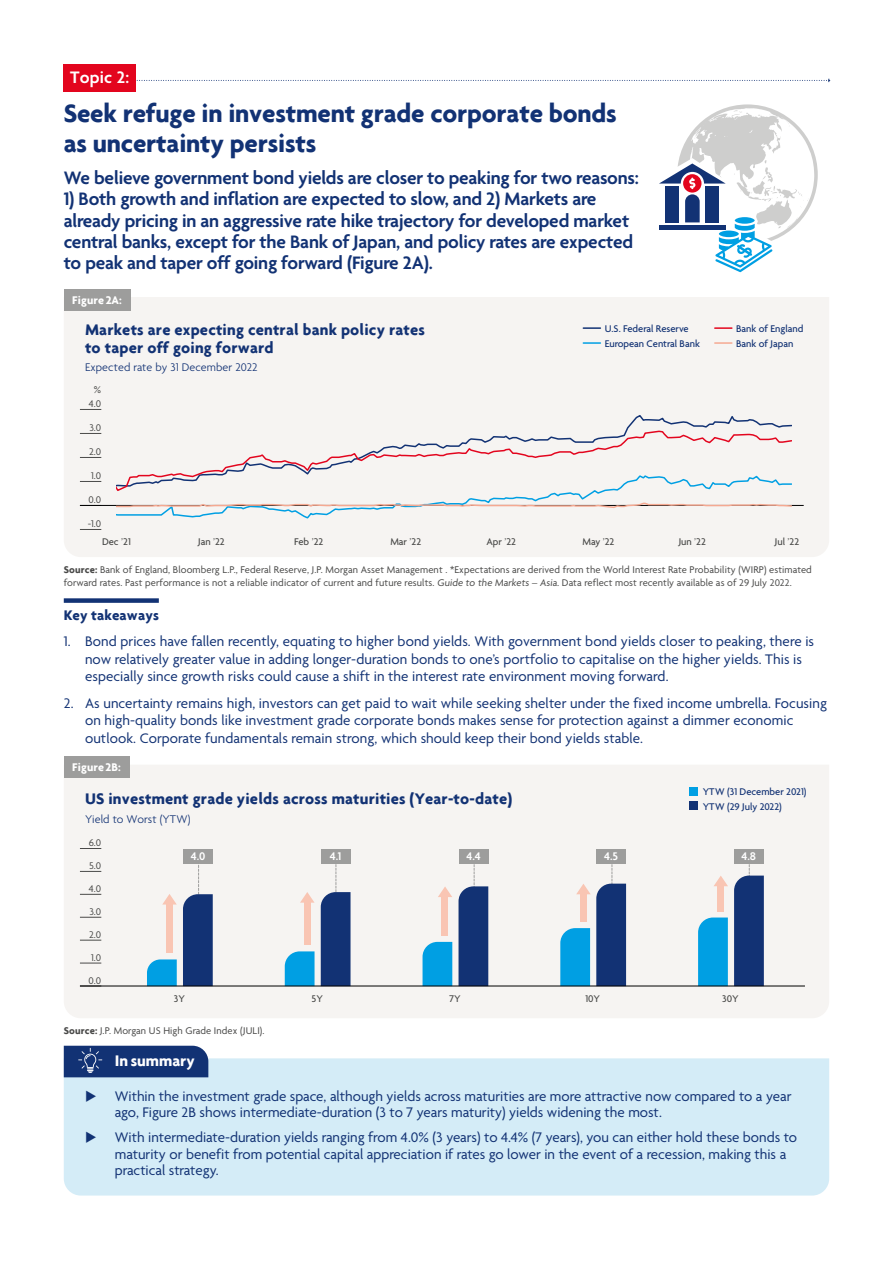
<style>
.page{position:relative;width:893px;height:1263px;background:#fff}
.page>*{position:absolute;margin:0;border:0;box-sizing:border-box;transform-origin:0 0}
.t1{font:700 27px/30px "Agenda";letter-spacing:-.01em;color:#123274}
.t2{font:600 19.5px/21.3px "Agenda";letter-spacing:-.01em;color:#123274}
.t3{font:600 18px "Agenda";letter-spacing:.01em;color:#fff}
.t4{font:700 16.5px/18px "Agenda";letter-spacing:.01em;color:#123274}
.t5{font:700 16.5px "Agenda";color:#fff}
.t6{font:15px/17.7px "Agenda";color:#123274}
.t7{font:700 15px "Agenda";letter-spacing:.005em;color:#123274}
.t8{font:300 12px "Agenda";letter-spacing:.01em;color:#123274}
.t9{font:700 12px "Agenda";letter-spacing:.01em;color:#fff}
.t10{font:600 12px "Agenda";color:#fff}
.t11{font:10.5px/23px "Agenda";letter-spacing:.01em;color:#4a4a49}
.t12{font:500 10.5px/14.9px "Agenda";color:#123274}
.t13{font:500 10.5px "Agenda";color:#4a4a49}
.s1{font-weight:400}
.s2{font-weight:700}
</style>
<div class="page">
<div style="left:64px;top:297px;width:765px;height:260px;background:#f6f4f2"></div>
<svg style="left:136px;top:79px;width:694px;height:3px"></svg>
<div style="left:64px;top:64px;width:72px;height:28px;background:#e3051e"></div>
<div style="left:64px;top:765px;width:765px;height:253px;background:#f6f4f2"></div>
<div style="left:64px;top:1058px;width:765px;height:137px;background:#d4ecf7"></div>
<div style="left:64px;top:598px;width:95px;height:5px;background:#123274"></div>
<div style="left:64px;top:1046px;width:144px;height:31px;background:#123274"></div>
<div style="left:596px;top:849px;width:30px;height:15px;background:#9d9d9c"></div>
<div style="left:183px;top:849px;width:30px;height:15px;background:#9d9d9c"></div>
<div style="left:321px;top:849px;width:29px;height:15px;background:#9d9d9c"></div>
<div style="left:459px;top:849px;width:30px;height:15px;background:#9d9d9c"></div>
<div style="left:734px;top:849px;width:30px;height:15px;background:#9d9d9c"></div>
<svg style="left:659px;top:108px;width:155px;height:165px"></svg>
<div style="left:64px;top:289px;width:66px;height:22px;background:#9d9d9c"></div>
<div style="left:64px;top:756px;width:65px;height:21px;background:#9d9d9c"></div>
<svg style="left:80px;top:848px;width:21px;height:1px"></svg>
<svg style="left:80px;top:871px;width:21px;height:1px"></svg>
<svg style="left:80px;top:894px;width:21px;height:1px"></svg>
<svg style="left:80px;top:917px;width:21px;height:1px"></svg>
<svg style="left:80px;top:940px;width:21px;height:1px"></svg>
<svg style="left:80px;top:963px;width:21px;height:1px"></svg>
<svg style="left:80px;top:409px;width:21px;height:1px"></svg>
<svg style="left:80px;top:433px;width:21px;height:1px"></svg>
<svg style="left:80px;top:457px;width:21px;height:1px"></svg>
<svg style="left:80px;top:481px;width:21px;height:1px"></svg>
<svg style="left:80px;top:529px;width:21px;height:1px"></svg>
<svg style="left:583px;top:327px;width:17px;height:2px"></svg>
<svg style="left:715px;top:327px;width:17px;height:2px"></svg>
<svg style="left:583px;top:342px;width:17px;height:2px"></svg>
<svg style="left:715px;top:342px;width:17px;height:2px"></svg>
<hr style="left:80px;top:505px;width:724px;height:1px;background:#000">
<svg style="left:183px;top:864px;width:30px;height:122px"></svg>
<svg style="left:147px;top:959px;width:30px;height:27px"></svg>
<svg style="left:321px;top:864px;width:29px;height:122px"></svg>
<svg style="left:285px;top:951px;width:30px;height:35px"></svg>
<svg style="left:458px;top:854px;width:30px;height:132px"></svg>
<svg style="left:423px;top:942px;width:29px;height:44px"></svg>
<svg style="left:734px;top:864px;width:30px;height:122px"></svg>
<svg style="left:698px;top:917px;width:30px;height:69px"></svg>
<div style="left:690px;top:802px;width:8px;height:8px;background:#123274"></div>
<div style="left:690px;top:787px;width:8px;height:9px;background:#009fe3"></div>
<hr style="left:80px;top:986px;width:725px;height:1px;background:#000">
<svg style="left:560px;top:854px;width:66px;height:132px"></svg>
<div style="left:580px;top:894px;width:7px;height:28px;background:#f9c5b3"></div>
<svg style="left:438px;top:886px;width:14px;height:11px"></svg>
<div style="left:441px;top:897px;width:7px;height:39px;background:#f9c5b3"></div>
<svg style="left:300px;top:892px;width:15px;height:11px"></svg>
<div style="left:304px;top:903px;width:6px;height:42px;background:#f9c5b3"></div>
<svg style="left:162px;top:894px;width:15px;height:10px"></svg>
<div style="left:166px;top:904px;width:7px;height:49px;background:#f9c5b3"></div>
<svg style="left:713px;top:875px;width:15px;height:11px"></svg>
<div style="left:717px;top:886px;width:7px;height:25px;background:#f9c5b3"></div>
<div style="left:116px;top:413px;width:675px;height:17px;background:#f6f4f2"></div>
<svg style="left:116px;top:430px;width:675px;height:44px"></svg>
<svg style="left:116px;top:474px;width:675px;height:46px"></svg>
<p class="t3" style="left:70px;top:68px;width:61px">Topic 2:</p>
<h1 class="t1" style="left:64px;top:97px;width:554px">Seek refuge in investment grade corporate bonds as uncertainty persists</h1>
<h2 class="t2" style="left:64px;top:168px;width:577px">We believe government bond yields are closer to peaking for two reasons:</h2>
<p class="t2" style="left:64px;top:190px;width:571px">1) Both growth and inflation are expected to slow, and 2) Markets are already pricing in an aggressive rate hike trajectory for developed market central banks, except for the Bank of Japan, and policy rates are expected to peak and taper off going forward (Figure 2A).</p>
<p class="t9" style="left:72px;top:293px;width:51px">Figure 2A:</p>
<p class="t4" style="left:85px;top:320px;width:341px">Markets are expecting central bank policy rates to taper off going forward</p>
<p class="t8" style="left:85px;top:361px;width:174px">Expected rate by 31 December 2022</p>
<p class="t11" style="left:94px;top:379px;width:9px">%</p>
<p class="t11" style="left:89px;top:393px;width:14px">4.0</p>
<p class="t11" style="left:89px;top:417px;width:13px">3.0</p>
<p class="t11" style="left:89px;top:441px;width:14px">2.0</p>
<p class="t11" style="left:91px;top:465px;width:12px">1.0</p>
<p class="t11" style="left:89px;top:489px;width:14px">0.0</p>
<p class="t11" style="left:88px;top:513px;width:15px">-1.0</p>
<p class="t12" style="left:605px;top:322px;width:86px">U.S. Federal Reserve</p>
<p class="t12" style="left:736px;top:322px;width:69px">Bank of England</p>
<p class="t12" style="left:605px;top:337px;width:97px">European Central Bank</p>
<p class="t12" style="left:736px;top:337px;width:59px">Bank of Japan</p>
<p class="t13" style="left:102px;top:536px;width:30px">Dec <span class="s1">’</span>21</p>
<p class="t13" style="left:198px;top:536px;width:28px">Jan <span class="s1">’</span>22</p>
<p class="t13" style="left:294px;top:536px;width:31px">Feb <span class="s1">’</span>22</p>
<p class="t13" style="left:390px;top:536px;width:32px">Mar <span class="s1">’</span>22</p>
<p class="t13" style="left:486px;top:536px;width:31px">Apr <span class="s1">’</span>22</p>
<p class="t13" style="left:583px;top:536px;width:33px">May <span class="s1">’</span>22</p>
<p class="t13" style="left:679px;top:536px;width:29px">Jun <span class="s1">’</span>22</p>
<p class="t13" style="left:775px;top:536px;width:26px">Jul <span class="s1">’</span>22</p>
<p class="t11" style="left:64px;top:564px;width:750px;line-height:12.6px"><span class="s2">Source:</span> Bank of England, Bloomberg L.P., Federal Reserve, J.P. Morgan Asset Management . *Expectations are derived from the World Interest Rate Probability (WIRP) estimated forward rates. Past performance is not a reliable indicator of current and future results. Guide to the Markets – Asia. Data reflect most recently available as of 29 July 2022.</p>
<p class="t7" style="left:64px;top:606px;width:97px">Key takeaways</p>
<p class="t6" style="left:85px;top:633px;width:731px;text-indent:-21px">1. Bond prices have fallen recently, equating to higher bond yields. With government bond yields closer to peaking, there is now relatively greater value in adding longer-duration bonds to one’s portfolio to capitalise on the higher yields. This is especially since growth risks could cause a shift in the interest rate environment moving forward.</p>
<p class="t6" style="left:85px;top:695px;width:743px;text-indent:-21px">2. As uncertainty remains high, investors can get paid to wait while seeking shelter under the fixed income umbrella. Focusing on high-quality bonds like investment grade corporate bonds makes sense for protection against a dimmer economic outlook. Corporate fundamentals remain strong, which should keep their bond yields stable.</p>
<p class="t9" style="left:72px;top:760px;width:50px">Figure 2B:</p>
<p class="t4" style="left:85px;top:789px;width:429px">US investment grade yields across maturities (Year-to-date)</p>
<p class="t8" style="left:85px;top:812px;width:107px">Yield to Worst (YTW)</p>
<p class="t12" style="left:703px;top:785px;width:105px">YTW (31 December 2021)<br>YTW (29 July 2022)</p>
<p class="t11" style="left:89px;top:832px;width:14px;text-align:justify">6.0<br>5.0<br>4.0<br>3.0<br>2.0<br>1.0<br>0.0</p>
<p class="t10" style="left:191px;top:850px;width:16px">4.0</p>
<p class="t10" style="left:330px;top:850px;width:13px">4.1</p>
<p class="t10" style="left:467px;top:850px;width:16px">4.4</p>
<p class="t10" style="left:604px;top:850px;width:16px">4.5</p>
<p class="t10" style="left:741px;top:850px;width:16px">4.8</p>
<p class="t13" style="left:174px;top:993px;width:13px">3Y</p>
<p class="t13" style="left:312px;top:993px;width:13px">5Y</p>
<p class="t13" style="left:449px;top:993px;width:13px">7Y</p>
<p class="t13" style="left:585px;top:993px;width:16px">10Y</p>
<p class="t13" style="left:722px;top:993px;width:18px">30Y</p>
<p class="t11" style="left:64px;top:1020px;width:202px"><span class="s2">Source:</span> J.P. Morgan US High Grade Index (JULI).</p>
<p class="t5" style="left:115px;top:1050px;width:82px">In summary</p>
<p class="t6" style="left:115px;top:1089px;width:678px;line-height:16.5px;text-indent:-30px">◆ Within the investment grade space, although yields across maturities are more attractive now compared to a year ago, Figure 2B shows intermediate-duration (3 to 7 years maturity) yields widening the most.</p>
<p class="t6" style="left:115px;top:1130px;width:684px;line-height:16.5px;text-indent:-30px">◆ With intermediate-duration yields ranging from 4.0% (3 years) to 4.4% (7 years), you can either hold these bonds to maturity or benefit from potential capital appreciation if rates go lower in the event of a recession, making this a practical strategy.</p>
</div>
